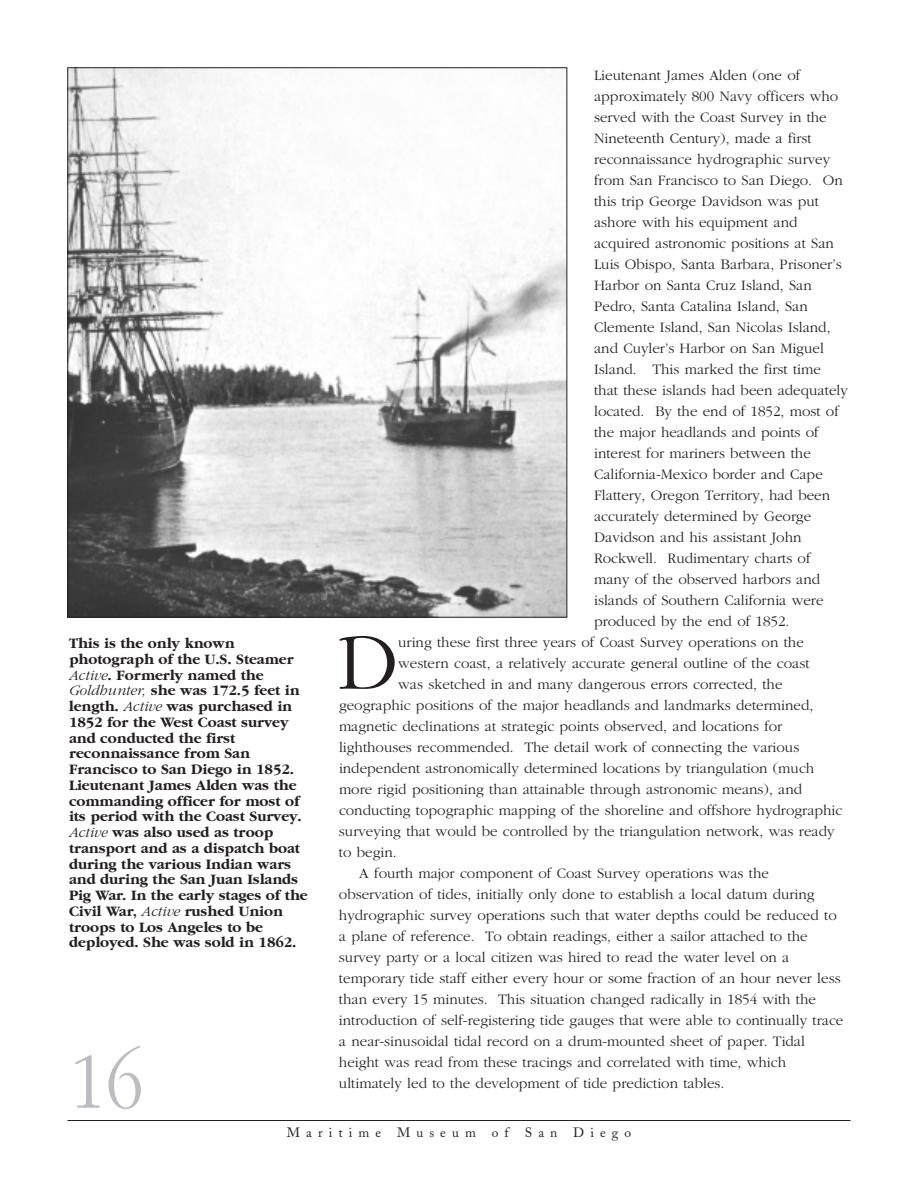
<style>
.page{position:relative;width:918px;height:1188px;background:#fff}
.page>*{position:absolute;margin:0;border:0;box-sizing:border-box;transform-origin:0 0}
.t1{font:300 82.5px "Garamond";color:#bcbdc0;scale:.9 1}
.t2{font:300 82.35px "Garamond";color:#231f20}
.t3{font:300 15px/21px "Garamond";color:#231f20}
.t4{font:700 15px/15.8px "Garamond";color:#231f20}
.t5{font:13.5px "Adobe Caslon";letter-spacing:.45em;color:#231f20}
.s1{font-weight:300;font-style:italic}
</style>
<div class="page">
<hr style="left:68px;top:1120px;width:782px;height:1px;background:#231f20">
<img style="left:70px;top:70px;width:495px;height:545px">
<p class="t4" style="left:69px;top:635px;width:240px">This is the only known photograph of the U.S. Steamer<br><span class="s1">Active</span>. Formerly named the<br><span class="s1">Goldhunter,</span> she was 172.5 feet in length. <span class="s1">Active</span> was purchased in<br>1852 for the West Coast survey and conducted the first reconnaissance from San<br>Francisco to San Diego in 1852.<br>Lieutenant James Alden was the commanding officer for most of its period with the Coast Survey.<br><span class="s1">Active</span> was also used as troop transport and as a dispatch boat during the various Indian wars and during the San Juan Islands<br>Pig War. In the early stages of the<br>Civil War, <span class="s1">Active</span> rushed Union troops to Los Angeles to be deployed. She was sold in 1862.</p>
<h1 class="t1" style="left:69px;top:1031px;width:84px">16</h1>
<p class="t3" style="left:594px;top:64px;width:255px">Lieutenant James Alden (one of approximately 800 Navy officers who served with the Coast Survey in the Nineteenth Century), made a first reconnaissance hydrographic survey from San Francisco to San Diego. On this trip George Davidson was put ashore with his equipment and acquired astronomic positions at San Luis Obispo, Santa Barbara, Prisoner’s Harbor on Santa Cruz Island, San Pedro, Santa Catalina Island, San Clemente Island, San Nicolas Island, and Cuyler’s Harbor on San Miguel Island. This marked the first time that these islands had been adequately located. By the end of 1852, most of the major headlands and points of interest for mariners between the California-Mexico border and Cape Flattery, Oregon Territory, had been accurately determined by George Davidson and his assistant John Rockwell. Rudimentary charts of many of the observed harbors and islands of Southern California were produced by the end of 1852.</p>
<h2 class="t2" style="left:337px;top:612px;width:62px">D</h2>
<p class="t3" style="left:398px;top:631px;width:407px">uring these first three years of Coast Survey operations on the</p>
<p class="t3" style="left:398px;top:652px;width:413px">western coast, a relatively accurate general outline of the coast</p>
<p class="t3" style="left:398px;top:673px;width:386px">was sketched in and many dangerous errors corrected, the</p>
<p class="t3" style="left:339px;top:694px;width:476px">geographic positions of the major headlands and landmarks determined,</p>
<p class="t3" style="left:339px;top:715px;width:445px">magnetic declinations at strategic points observed, and locations for</p>
<p class="t3" style="left:339px;top:736px;width:462px">lighthouses recommended. The detail work of connecting the various</p>
<p class="t3" style="left:339px;top:757px;width:477px">independent astronomically determined locations by triangulation (much</p>
<p class="t3" style="left:339px;top:778px;width:465px">more rigid positioning than attainable through astronomic means), and</p>
<p class="t3" style="left:339px;top:799px;width:505px">conducting topographic mapping of the shoreline and offshore hydrographic</p>
<p class="t3" style="left:339px;top:820px;width:497px">surveying that would be controlled by the triangulation network, was ready</p>
<p class="t3" style="left:339px;top:841px;width:59px">to begin.</p>
<p class="t3" style="left:359px;top:862px;width:411px">A fourth major component of Coast Survey operations was the</p>
<p class="t3" style="left:339px;top:883px;width:477px">observation of tides, initially only done to establish a local datum during</p>
<p class="t3" style="left:339px;top:904px;width:499px">hydrographic survey operations such that water depths could be reduced to</p>
<p class="t3" style="left:339px;top:925px;width:470px">a plane of reference. To obtain readings, either a sailor attached to the</p>
<p class="t3" style="left:339px;top:946px;width:452px">survey party or a local citizen was hired to read the water level on a</p>
<p class="t3" style="left:339px;top:967px;width:503px">temporary tide staff either every hour or some fraction of an hour never less</p>
<p class="t3" style="left:339px;top:988px;width:479px">than every 15 minutes. This situation changed radically in 1854 with the</p>
<p class="t3" style="left:339px;top:1009px;width:506px">introduction of self-registering tide gauges that were able to continually trace</p>
<p class="t3" style="left:339px;top:1030px;width:468px">a near-sinusoidal tidal record on a drum-mounted sheet of paper. Tidal</p>
<p class="t3" style="left:339px;top:1051px;width:449px">height was read from these tracings and correlated with time, which</p>
<p class="t3" style="left:339px;top:1072px;width:387px">ultimately led to the development of tide prediction tables.</p>
<p class="t5" style="left:287px;top:1127px;width:346px">Maritime Museum of San Diego</p>
</div>
